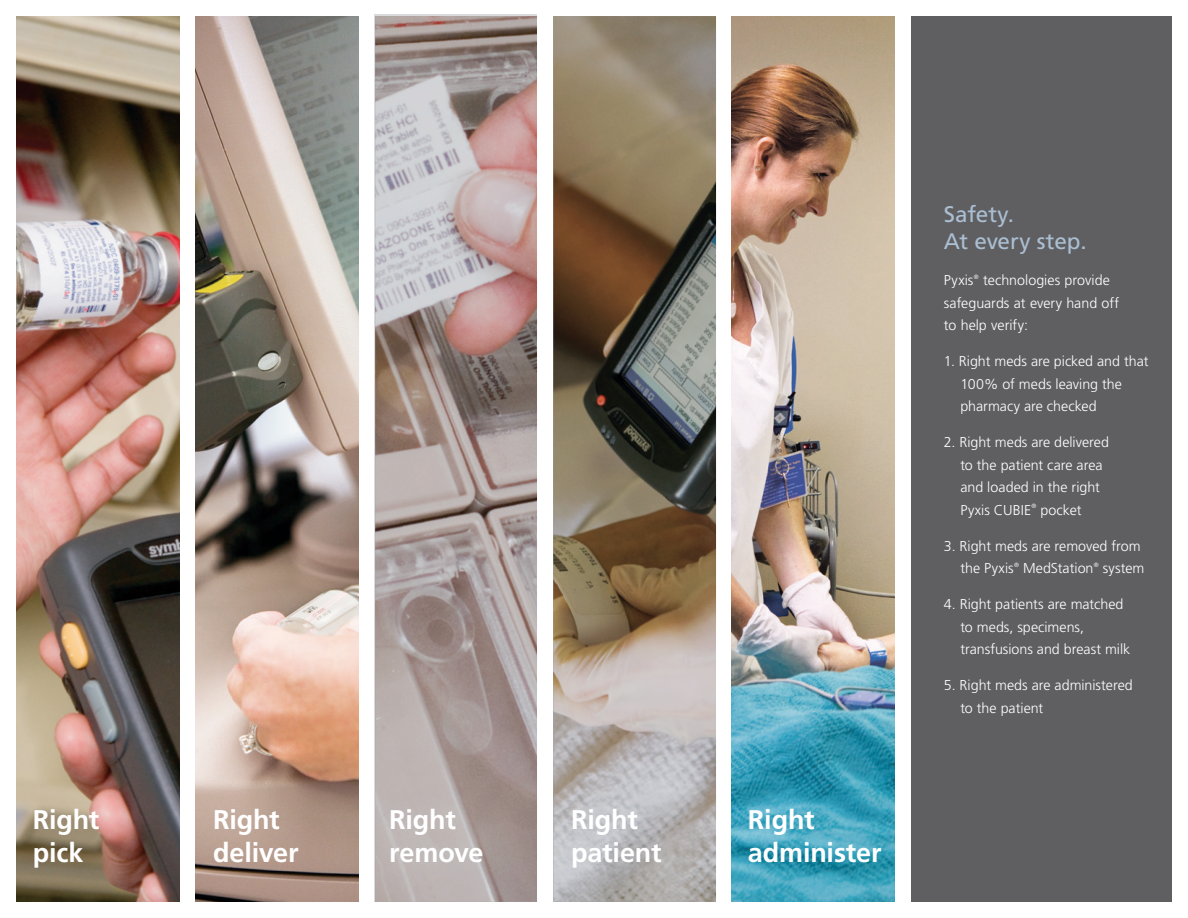
<style>
.page{position:relative;width:1188px;height:918px;background:#fff}
.page>*{position:absolute;margin:0;border:0;box-sizing:border-box;transform-origin:0 0}
.Subhead{font:700 27px/33px "Frutiger";letter-spacing:-.005em;color:#fff}
.t1{font:22.5px/27px "Frutiger";letter-spacing:-.005em;color:#abbfd2}
.Body_copy_with_Bulle{font:300 14.25px/22.5px "Frutiger";color:#fff}
.Body_copy_2{font:300 14.25px/22.5px "Frutiger";color:#fff}
.Body_copy_with_Bulle-2{font:300 6.15px "Frutiger";color:#fff}
.Body_copy_2-2{font:300 6.15px "Frutiger";color:#fff}
</style>
<div class="page">
<svg style="left:553px;top:16px;width:163px;height:886px;background:#897d6e"></svg>
<svg style="left:374px;top:14px;width:163px;height:888px;background:#ac9d9b"></svg>
<img style="left:195px;top:16px;width:163px;height:886px">
<img style="left:732px;top:16px;width:162px;height:886px">
<img style="left:16px;top:16px;width:163px;height:886px">
<div style="left:911px;top:16px;width:261px;height:886px;background:#5f5f62"></div>
<p class="Subhead" style="left:33px;top:803px;width:68px">Right pick</p>
<p class="Subhead" style="left:213px;top:803px;width:87px">Right deliver</p>
<p class="Subhead" style="left:389px;top:803px;width:96px">Right remove</p>
<p class="Subhead" style="left:748px;top:803px;width:135px">Right administer</p>
<p class="Subhead" style="left:571px;top:803px;width:92px">Right patient</p>
<p class="t1" style="left:944px;top:201px;width:144px">Safety.<br>At every step.</p>
<p class="Body_copy_2" style="left:944px;top:269px;width:31px">Pyxis</p>
<p class="Body_copy_2-2" style="left:974px;top:273px;width:6px">®</p>
<p class="Body_copy_2" style="left:944px;top:269px;width:177px;text-indent:39px">technologies provide safeguards at every hand off to help verify:</p>
<p class="Body_copy_with_Bulle" style="left:960px;top:350px;width:190px;text-indent:-16px">1. Right meds are picked and that<br>100% of meds leaving the pharmacy are checked</p>
<p class="Body_copy_with_Bulle" style="left:960px;top:431px;width:150px;text-indent:-16px">2. Right meds are delivered to the patient care area and loaded in the right<br>Pyxis CUBIE</p>
<p class="Body_copy_with_Bulle-2" style="left:1032px;top:503px;width:6px">®</p>
<p class="Body_copy_with_Bulle" style="left:1041px;top:499px;width:43px">pocket</p>
<p class="Body_copy_with_Bulle" style="left:960px;top:535px;width:182px;text-indent:-16px">3. Right meds are removed from the Pyxis</p>
<p class="Body_copy_with_Bulle-2" style="left:1014px;top:561px;width:6px">®</p>
<p class="Body_copy_with_Bulle" style="left:1023px;top:557px;width:72px">MedStation</p>
<p class="Body_copy_with_Bulle-2" style="left:1094px;top:561px;width:6px">®</p>
<p class="Body_copy_with_Bulle" style="left:1103px;top:557px;width:43px">system</p>
<p class="Body_copy_with_Bulle" style="left:960px;top:593px;width:171px;text-indent:-16px">4. Right patients are matched to meds, specimens, transfusions and breast milk</p>
<p class="Body_copy_with_Bulle" style="left:960px;top:674px;width:174px;text-indent:-16px">5. Right meds are administered to the patient</p>
</div>
